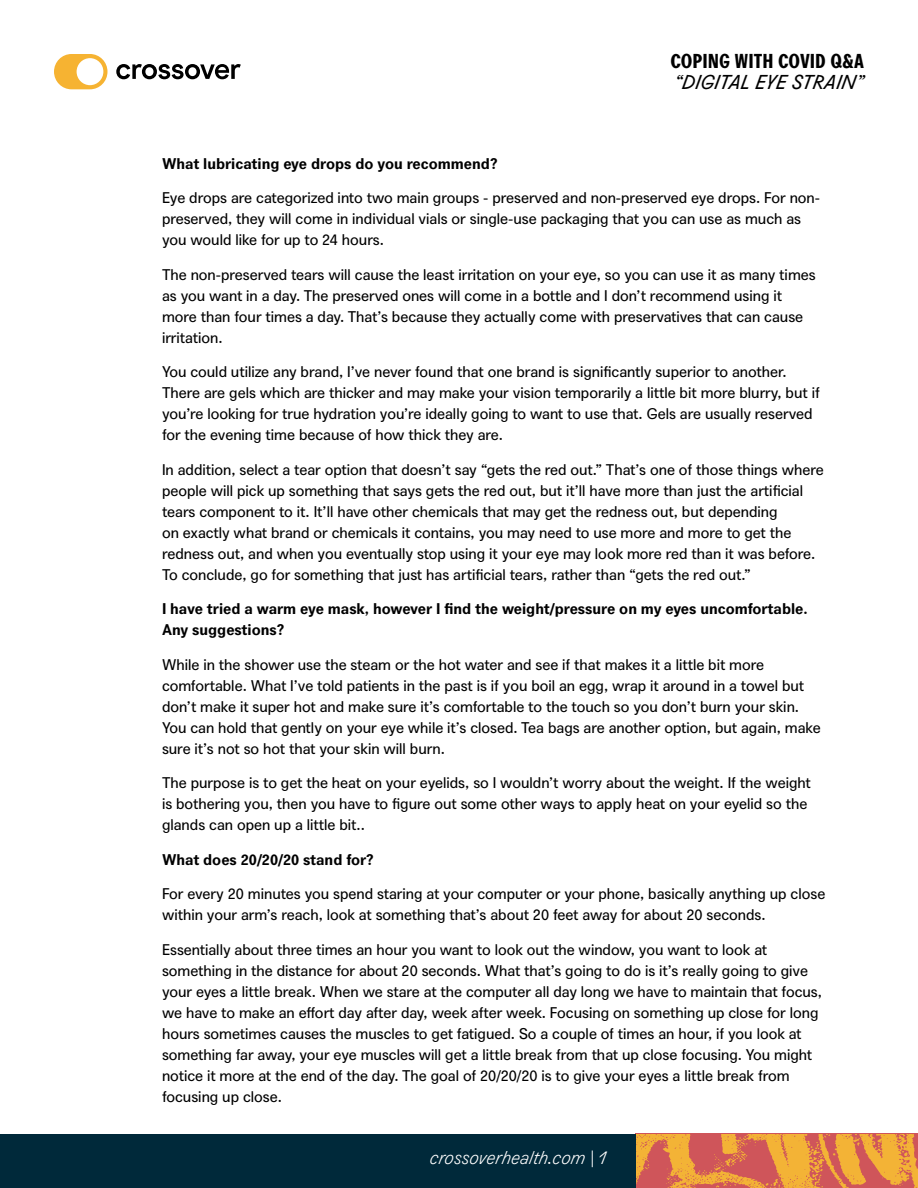
<style>
.page{position:relative;width:918px;height:1188px;background:#fff}
.page>*{position:absolute;margin:0;border:0;box-sizing:border-box;transform-origin:0 0}
.t1{font:19.5px "Agipo Bold Cond";color:#000}
.t2{font:italic 19.5px "Agipo";color:#000}
.t3{font:italic 300 18px "Agipo";color:#fff}
.t4{font:15px/21px "Agipo";color:#000}
.t5{font:700 15px/21px "Agipo";color:#000}
</style>
<div class="page">
<svg style="left:54px;top:54px;width:53px;height:35px"></svg>
<svg style="left:116px;top:64px;width:125px;height:15px"></svg>
<svg style="left:635px;top:1134px;width:283px;height:54px;background:#e08447"></svg>
<div style="left:0;top:1134px;width:635px;height:54px;background:#00293a"></div>
<h1 class="t1" style="left:670px;top:46px;width:195px">COPING WITH COVID Q&amp;A</h1>
<h1 class="t2" style="left:674px;top:67px;width:191px">“DIGITAL EYE STRAIN”</h1>
<p class="t5" style="left:162px;top:151px;width:337px">What lubricating eye drops do you recommend?</p>
<p class="t4" style="left:162px;top:186px;width:660px">Eye drops are categorized into two main groups - preserved and non-preserved eye drops. For non&shy;preserved, they will come in individual vials or single-use packaging that you can use as much as you would like for up to 24 hours.</p>
<p class="t4" style="left:162px;top:262px;width:655px">The non-preserved tears will cause the least irritation on your eye, so you can use it as many times as you want in a day. The preserved ones will come in a bottle and I don’t recommend using it more than four times a day. That’s because they actually come with preservatives that can cause irritation.</p>
<p class="t4" style="left:162px;top:360px;width:659px">You could utilize any brand, I’ve never found that one brand is significantly superior to another.<br>There are gels which are thicker and may make your vision temporarily a little bit more blurry, but if you’re looking for true hydration you’re ideally going to want to use that. Gels are usually reserved for the evening time because of how thick they are.</p>
<p class="t4" style="left:162px;top:457px;width:663px">In addition, select a tear option that doesn’t say “gets the red out.” That’s one of those things where people will pick up something that says gets the red out, but it’ll have more than just the artificial tears component to it. It’ll have other chemicals that may get the redness out, but depending<br>on exactly what brand or chemicals it contains, you may need to use more and more to get the redness out, and when you eventually stop using it your eye may look more red than it was before.<br>To conclude, go for something that just has artificial tears, rather than “gets the red out.”</p>
<p class="t5" style="left:162px;top:597px;width:647px">I have tried a warm eye mask, however I find the weight/pressure on my eyes uncomfortable.<br>Any suggestions?</p>
<p class="t4" style="left:162px;top:652px;width:660px">While in the shower use the steam or the hot water and see if that makes it a little bit more comfortable. What I’ve told patients in the past is if you boil an egg, wrap it around in a towel but don’t make it super hot and make sure it’s comfortable to the touch so you don’t burn your skin.<br>You can hold that gently on your eye while it’s closed. Tea bags are another option, but again, make sure it’s not so hot that your skin will burn.</p>
<p class="t4" style="left:162px;top:771px;width:650px">The purpose is to get the heat on your eyelids, so I wouldn’t worry about the weight. If the weight is bothering you, then you have to figure out some other ways to apply heat on your eyelid so the glands can open up a little bit..</p>
<p class="t5" style="left:162px;top:847px;width:213px">What does 20/20/20 stand for?</p>
<p class="t4" style="left:162px;top:882px;width:665px">For every 20 minutes you spend staring at your computer or your phone, basically anything up close within your arm’s reach, look at something that’s about 20 feet away for about 20 seconds.</p>
<p class="t4" style="left:162px;top:937px;width:662px">Essentially about three times an hour you want to look out the window, you want to look at something in the distance for about 20 seconds. What that’s going to do is it’s really going to give your eyes a little break. When we stare at the computer all day long we have to maintain that focus, we have to make an effort day after day, week after week. Focusing on something up close for long hours sometimes causes the muscles to get fatigued. So a couple of times an hour, if you look at something far away, your eye muscles will get a little break from that up close focusing. You might notice it more at the end of the day. The goal of 20/20/20 is to give your eyes a little break from focusing up close.</p>
<p class="t3" style="left:430px;top:1144px;width:178px">crossoverhealth.com | 1</p>
</div>
